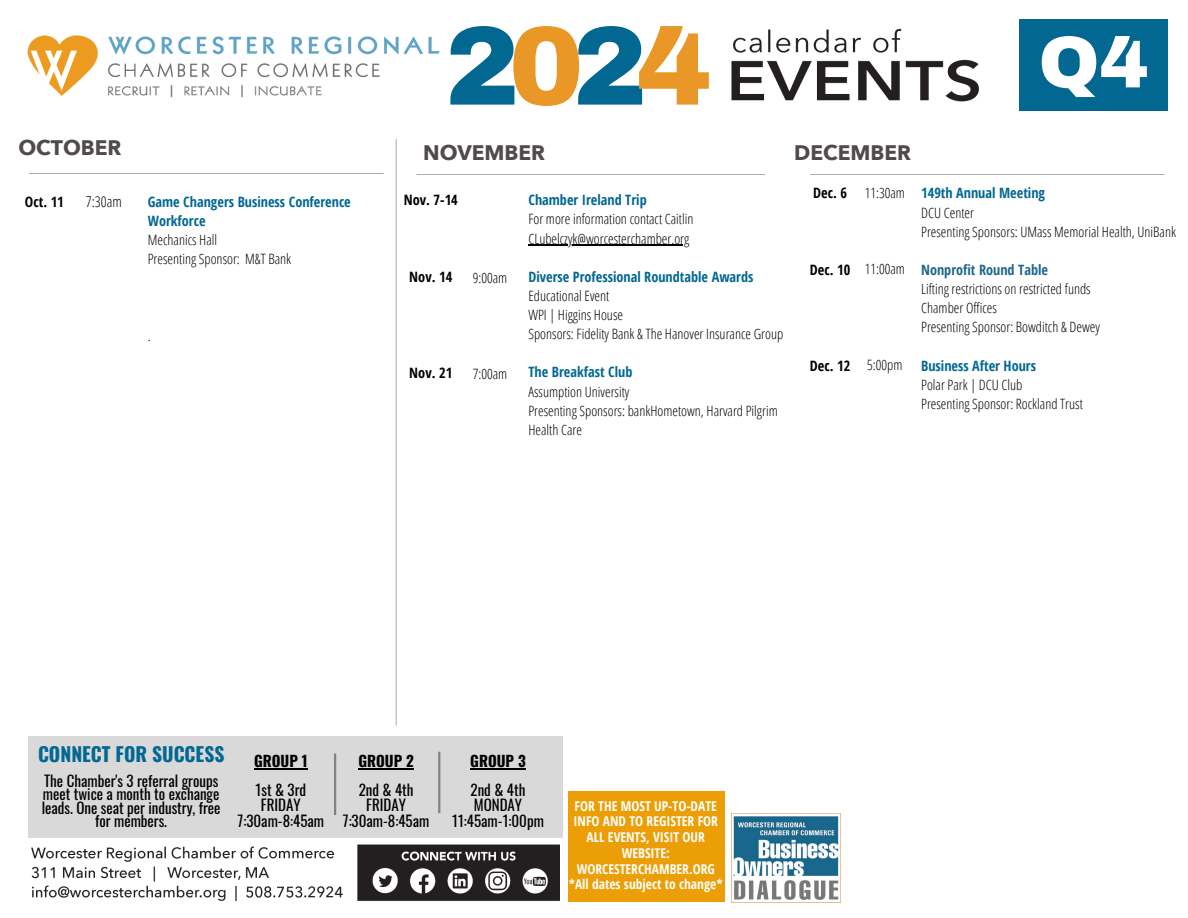
<style>
.page{position:relative;width:1188px;height:918px;background:#fff}
.page>*{position:absolute;margin:0;border:0;box-sizing:border-box;transform-origin:0 0}
.t1{font:900 112.2px "Archivo";color:#026892}
.t2{font:900 73.35px "Archivo";color:#fff}
.t3{font:700 21px "Avenir Next LT Pro";color:#50494d}
.t4{font:700 19.5px "Oswald";color:#026892}
.t5{font:15px/15.8px "Oswald";color:#000;text-align:center}
.t6{font:700 15px "Oswald";color:#000}
.t7{font:300 14.85px "Open Sans Condensed";color:#000}
.t8{font:300 14.25px/19.2px "Open Sans Condensed";color:#000}
.t9{font:700 14.25px/19.2px "Open Sans Condensed";color:#026892}
.t10{font:700 14.25px "Open Sans Condensed";color:#000}
.t11{font:700 13.5px/15.8px "Open Sans Condensed";color:#fff;text-align:center}
.s1{color:#e99828}
.s2{font-weight:300;color:#000}
.s3{font-weight:700;color:#026892}
.s4{font-weight:700;color:#20678a}
</style>
<div class="page">
<img style="left:27px;top:28px;width:1138px;height:875px">
<div style="left:1019px;top:19px;width:149px;height:92px;background:#026892"></div>
<div style="left:766px;top:135px;width:40px;height:601px;background:#fff"></div>
<img style="left:731px;top:813px;width:109px;height:89px">
<div style="left:568px;top:785px;width:157px;height:117px;background:#eb9e05"></div>
<div style="left:568px;top:733px;width:157px;height:58px;background:#fff"></div>
<div style="left:28px;top:736px;width:535px;height:102px;background:#d9d9d9"></div>
<hr style="left:254px;top:769px;width:54px;height:1px;background:#000">
<hr style="left:358px;top:769px;width:56px;height:1px;background:#000">
<hr style="left:470px;top:769px;width:56px;height:1px;background:#000">
<hr style="left:334px;top:754px;width:2px;height:61px;background:#818285">
<hr style="left:438px;top:752px;width:2px;height:61px;background:#818285">
<hr style="left:528px;top:245px;width:161px;height:1px;background:#000">
<h3 class="t1" style="left:445px;top:6px;width:268px">2<span class="s1">0</span>2<span class="s1">4</span></h3>
<h6 class="t2" style="left:1038px;top:23px;width:112px">Q4</h6>
<h6 class="t3" style="left:18px;top:134px;width:105px">OCTOBER</h6>
<h6 class="t3" style="left:794px;top:139px;width:118px">DECEMBER</h6>
<h6 class="t9" style="left:148px;top:192px;width:205px">Game Changers Business Conference<br>Workforce<br><span class="s2">Mechanics Hall<br>Presenting Sponsor: M&amp;T Bank</span></h6>
<h4 class="t3" style="left:423px;top:139px;width:124px">NOVEMBER</h4>
<h6 class="t10" style="left:404px;top:190px;width:56px">Nov. 7-14</h6>
<h6 class="t8" style="left:865px;top:183px;width:42px">11:30am</h6>
<h5 class="t10" style="left:813px;top:183px;width:35px">Dec. 6</h5>
<p class="t8" style="left:528px;top:190px;width:167px"><span class="s3">Chamber Ireland Trip<br></span>For more information contact Caitlin</p>
<p class="t8" style="left:528px;top:228px;width:162px">CLubelczyk@worcesterchamber.org</p>
<p class="t9" style="left:528px;top:267px;width:227px">Diverse Professional Roundtable Awards<br><span class="s2">Educational Event</span></p>
<p class="t8" style="left:528px;top:305px;width:256px">WPI | Higgins House<br>Sponsors: Fidelity Bank &amp; The Hanover Insurance Group</p>
<p class="t8" style="left:528px;top:362px;width:251px"><span class="s3">The Breakfast Club<br></span>Assumption University<br>Presenting Sponsors: bankHometown, Harvard Pilgrim<br>Health Care</p>
<h3 class="t10" style="left:25px;top:192px;width:40px">Oct. 11</h3>
<h4 class="t7" style="left:86px;top:191px;width:37px">7:30am</h4>
<h5 class="t8" style="left:865px;top:259px;width:42px">11:00am</h5>
<h6 class="t10" style="left:810px;top:260px;width:42px">Dec. 10</h6>
<h4 class="t10" style="left:409px;top:267px;width:44px">Nov. 14</h4>
<h6 class="t8" style="left:473px;top:268px;width:36px">9:00am</h6>
<h6 class="t8" style="left:148px;top:326px;width:4px">.</h6>
<h6 class="t8" style="left:867px;top:355px;width:37px">5:00pm</h6>
<h6 class="t10" style="left:810px;top:356px;width:42px">Dec. 12</h6>
<h6 class="t10" style="left:409px;top:363px;width:44px">Nov. 21</h6>
<p class="t8" style="left:473px;top:364px;width:36px">7:00am</p>
<h6 class="t8" style="left:921px;top:183px;width:256px"><span class="s3">149th Annual Meeting<br></span>DCU Center<br>Presenting Sponsors: UMass Memorial Health, UniBank</h6>
<h5 class="t8" style="left:921px;top:260px;width:180px"><span class="s4">Nonprofit Round Table<br></span>Lifting restrictions on restricted funds<br>Chamber Offices<br>Presenting Sponsor: Bowditch &amp; Dewey</h5>
<h5 class="t8" style="left:921px;top:355px;width:163px"><span class="s3">Business After Hours<br></span>Polar Park | DCU Club<br>Presenting Sponsor: Rockland Trust</h5>
<h6 class="t4" style="left:38px;top:739px;width:188px">CONNECT FOR SUCCESS</h6>
<h6 class="t5" style="left:42px;top:773px;width:180px;line-height:13.5px">The Chamber's 3 referral groups meet twice a month to exchange leads. One seat per industry, free for members.</h6>
<h6 class="t6" style="left:254px;top:750px;width:55px">GROUP 1</h6>
<h5 class="t5" style="left:238px;top:781px;width:88px">1st &amp; 3rd<br>FRIDAY<br>7:30am-8:45am</h5>
<h5 class="t6" style="left:358px;top:750px;width:57px">GROUP 2</h5>
<h5 class="t5" style="left:343px;top:781px;width:88px">2nd &amp; 4th<br>FRIDAY<br>7:30am-8:45am</h5>
<h6 class="t6" style="left:470px;top:750px;width:57px">GROUP 3</h6>
<h6 class="t5" style="left:452px;top:781px;width:93px">2nd &amp; 4th<br>MONDAY<br>11:45am-1:00pm</h6>
<h2 class="t11" style="left:574px;top:797px;width:146px">FOR THE MOST UP-TO-DATE<br>INFO AND TO REGISTER FOR<br>ALL EVENTS, VISIT OUR<br>WEBSITE:<br>WORCESTERCHAMBER.ORG</h2>
<h3 class="t11" style="left:569px;top:876px;width:155px">*All dates subject to change*</h3>
</div>
